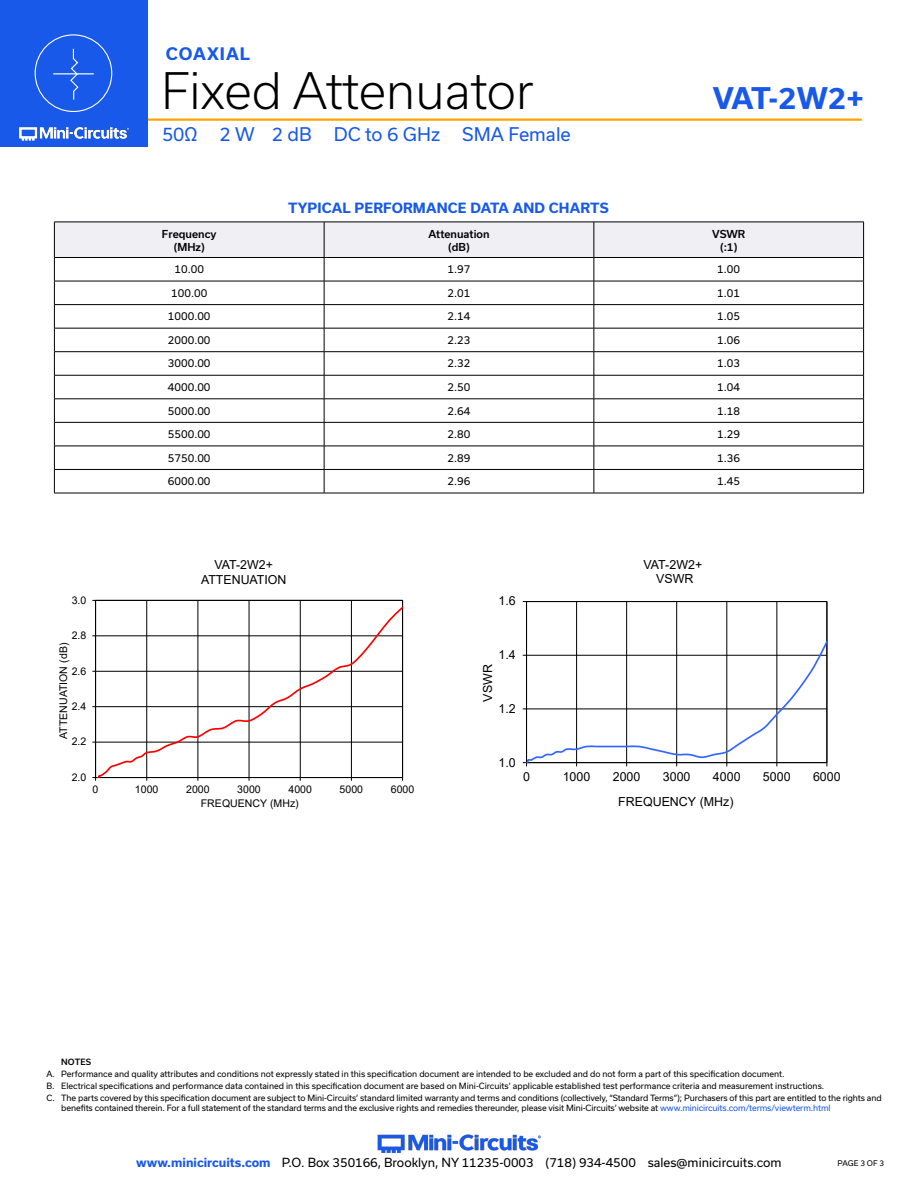
<style>
.page{position:relative;width:918px;height:1188px;background:#fff}
.page>*{position:absolute;margin:0;border:0;box-sizing:border-box;transform-origin:0 0}
.t1{font:300 48px "Usual";color:#000}
.t2{font:700 28.5px "Usual";letter-spacing:-.045em;color:#1859ea}
.t3{font:18px "Usual";color:#1859ea}
.t4{font:700 16.5px "Usual";letter-spacing:.065em;color:#1859ea}
.Blue_Headers{font:700 13.5px "Usual";letter-spacing:.015em;color:#1859ea}
.t5{font:12.45px/14.2px "Arial";color:#000;text-align:center}
.t6{font:12px "Usual";color:#000}
.Table_Body_Center{font:10.5px "Usual";color:#000}
.t7{font:10.5px "Arial";color:#000}
.Table_Header_Center{font:500 10.5px "Usual";color:#000}
.t8{font:8.25px/12.1px "Usual";letter-spacing:-.01em;color:#000}
.t9{font:500 8.25px "Usual";letter-spacing:.015em;color:#000}
.t10{font:7.5px "Usual";color:#000}
.s1{color:#1859ea}
.s2{font-weight:700;color:#1859ea}
</style>
<div class="page">
<img style="left:377px;top:1134px;width:164px;height:19px">
<hr style="left:129px;top:118px;width:733px;height:3px;background:#ffa300">
<div style="left:0;top:0;width:147px;height:147px;background:#1859ea"></div>
<img style="left:19px;top:126px;width:110px;height:15px">
<div style="left:35px;top:34px;width:77px;height:78px;border:1px solid #fff;border-radius:50%"></div>
<hr style="left:53px;top:73px;width:41px;height:1px;background:#fff">
<svg style="left:69px;top:48px;width:10px;height:52px"></svg>
<hr style="left:146px;top:600px;width:1px;height:178px;background:#000">
<hr style="left:198px;top:600px;width:1px;height:178px;background:#000">
<hr style="left:249px;top:600px;width:1px;height:178px;background:#000">
<hr style="left:300px;top:600px;width:1px;height:178px;background:#000">
<hr style="left:351px;top:600px;width:1px;height:178px;background:#000">
<hr style="left:95px;top:600px;width:1px;height:178px;background:#000">
<svg style="left:96px;top:605px;width:307px;height:173px"></svg>
<hr style="left:576px;top:602px;width:1px;height:161px;background:#000">
<hr style="left:626px;top:602px;width:1px;height:161px;background:#000">
<hr style="left:676px;top:602px;width:1px;height:161px;background:#000">
<hr style="left:727px;top:602px;width:1px;height:161px;background:#000">
<hr style="left:777px;top:602px;width:1px;height:161px;background:#000">
<hr style="left:827px;top:602px;width:1px;height:161px;background:#000">
<hr style="left:526px;top:602px;width:1px;height:161px;background:#000">
<svg style="left:523px;top:640px;width:305px;height:126px"></svg>
<svg style="left:54px;top:222px;width:810px;height:271px"></svg>
<hr style="left:54px;top:493px;width:270px;height:1px;background:#000">
<hr style="left:324px;top:493px;width:270px;height:1px;background:#000">
<hr style="left:594px;top:493px;width:270px;height:1px;background:#000">
<hr style="left:594px;top:222px;width:270px;height:1px;background:#000">
<hr style="left:594px;top:257px;width:270px;height:1px;background:#000">
<hr style="left:594px;top:222px;width:1px;height:35px;background:#000">
<hr style="left:863px;top:222px;width:1px;height:35px;background:#000">
<h3 class="t4" style="left:166px;top:45px;width:86px">COAXIAL</h3>
<h1 class="t1" style="left:161px;top:63px;width:374px">Fixed Attenuator</h1>
<h3 class="t3" style="left:162px;top:124px;width:410px">50Ω 2 W 2 dB DC to 6 GHz SMA Female</h3>
<p class="Table_Header_Center" style="left:162px;top:228px;width:56px">Frequency</p>
<p class="Table_Header_Center" style="left:174px;top:241px;width:33px">(MHz)</p>
<p class="Blue_Headers" style="left:288px;top:200px;width:322px">TYPICAL PERFORMANCE DATA AND CHARTS</p>
<p class="Table_Header_Center" style="left:428px;top:228px;width:63px">Attenuation</p>
<p class="Table_Header_Center" style="left:448px;top:241px;width:23px">(dB)</p>
<h2 class="t2" style="left:713px;top:82px;width:153px">VAT-2W2+</h2>
<p class="Table_Header_Center" style="left:712px;top:228px;width:35px">VSWR</p>
<p class="Table_Header_Center" style="left:720px;top:241px;width:19px">(:1)</p>
<p class="Table_Body_Center" style="left:175px;top:263px;width:31px">10.00</p>
<p class="Table_Body_Center" style="left:448px;top:263px;width:24px">1.97</p>
<p class="Table_Body_Center" style="left:717px;top:263px;width:24px">1.00</p>
<p class="Table_Body_Center" style="left:171px;top:287px;width:37px">100.00</p>
<p class="Table_Body_Center" style="left:448px;top:287px;width:24px">2.01</p>
<p class="Table_Body_Center" style="left:717px;top:287px;width:24px">1.01</p>
<p class="Table_Body_Center" style="left:168px;top:310px;width:44px">1000.00</p>
<p class="Table_Body_Center" style="left:448px;top:310px;width:24px">2.14</p>
<p class="Table_Body_Center" style="left:717px;top:310px;width:24px">1.05</p>
<p class="Table_Body_Center" style="left:168px;top:334px;width:44px">2000.00</p>
<p class="Table_Body_Center" style="left:448px;top:334px;width:24px">2.23</p>
<p class="Table_Body_Center" style="left:717px;top:334px;width:24px">1.06</p>
<p class="Table_Body_Center" style="left:168px;top:357px;width:44px">3000.00</p>
<p class="Table_Body_Center" style="left:448px;top:357px;width:24px">2.32</p>
<p class="Table_Body_Center" style="left:717px;top:357px;width:24px">1.03</p>
<p class="Table_Body_Center" style="left:168px;top:381px;width:44px">4000.00</p>
<p class="Table_Body_Center" style="left:448px;top:381px;width:24px">2.50</p>
<p class="Table_Body_Center" style="left:717px;top:381px;width:24px">1.04</p>
<p class="Table_Body_Center" style="left:168px;top:405px;width:44px">5000.00</p>
<p class="Table_Body_Center" style="left:448px;top:405px;width:24px">2.64</p>
<p class="Table_Body_Center" style="left:717px;top:405px;width:24px">1.18</p>
<p class="Table_Body_Center" style="left:168px;top:428px;width:44px">5500.00</p>
<p class="Table_Body_Center" style="left:448px;top:428px;width:24px">2.80</p>
<p class="Table_Body_Center" style="left:717px;top:428px;width:24px">1.29</p>
<p class="Table_Body_Center" style="left:168px;top:452px;width:44px">5750.00</p>
<p class="Table_Body_Center" style="left:448px;top:452px;width:24px">2.89</p>
<p class="Table_Body_Center" style="left:717px;top:452px;width:24px">1.36</p>
<p class="Table_Body_Center" style="left:168px;top:475px;width:44px">6000.00</p>
<p class="Table_Body_Center" style="left:448px;top:475px;width:24px">2.96</p>
<p class="Table_Body_Center" style="left:717px;top:475px;width:24px">1.45</p>
<p class="t7" style="left:72px;top:593px;width:16px">3.0</p>
<p class="t7" style="left:72px;top:628px;width:16px">2.8</p>
<p class="t7" style="left:56px;top:739px;width:97px;rotate:-90deg">ATTENUATION (dB)</p>
<p class="t7" style="left:72px;top:664px;width:16px">2.6</p>
<p class="t7" style="left:72px;top:699px;width:16px">2.4</p>
<p class="t7" style="left:72px;top:735px;width:16px">2.2</p>
<p class="t7" style="left:72px;top:770px;width:16px">2.0</p>
<p class="t5" style="left:201px;top:558px;width:87px">VAT-2W2+<br>ATTENUATION</p>
<p class="t7" style="left:93px;top:783px;width:7px">0</p>
<p class="t7" style="left:135px;top:783px;width:25px">1000</p>
<p class="t7" style="left:186px;top:783px;width:25px">2000</p>
<p class="t7" style="left:237px;top:783px;width:25px">3000</p>
<p class="t7" style="left:288px;top:783px;width:25px">4000</p>
<p class="t7" style="left:340px;top:783px;width:25px">5000</p>
<p class="t7" style="left:391px;top:783px;width:25px">6000</p>
<p class="t7" style="left:201px;top:796px;width:99px">FREQUENCY (MHz)</p>
<p class="t5" style="left:498px;top:594px;width:19px">1.6</p>
<p class="t5" style="left:498px;top:648px;width:19px">1.4</p>
<p class="t5" style="left:481px;top:702px;width:39px;rotate:-90deg">VSWR</p>
<p class="t5" style="left:498px;top:701px;width:19px">1.2</p>
<p class="t5" style="left:644px;top:557px;width:60px">VAT-2W2+<br>VSWR</p>
<p class="t5" style="left:498px;top:755px;width:19px">1.0</p>
<p class="t5" style="left:523px;top:770px;width:8px">0</p>
<p class="t5" style="left:563px;top:770px;width:29px">1000</p>
<p class="t5" style="left:613px;top:770px;width:29px">2000</p>
<p class="t5" style="left:663px;top:770px;width:29px">3000</p>
<p class="t5" style="left:713px;top:770px;width:29px">4000</p>
<p class="t5" style="left:763px;top:770px;width:29px">5000</p>
<p class="t5" style="left:813px;top:770px;width:29px">6000</p>
<p class="t5" style="left:618px;top:795px;width:117px">FREQUENCY (MHz)</p>
<p class="t9" style="left:61px;top:1057px;width:31px">NOTES</p>
<p class="t8" style="left:47px;top:1068px;width:837px">A. Performance and quality attributes and conditions not expressly stated in this specification document are intended to be excluded and do not form a part of this specification document.<br>B. Electrical specifications and performance data contained in this specification document are based on Mini-Circuits’ applicable established test performance criteria and measurement instructions.<br>C. The parts covered by this specification document are subject to Mini-Circuits’ standard limited warranty and terms and conditions (collectively, “Standard Terms”); Purchasers of this part are entitled to the rights and</p>
<p class="t8" style="left:61px;top:1102px;width:771px">benefits contained therein. For a full statement of the standard terms and the exclusive rights and remedies thereunder, please visit Mini-Circuits’ website at <span class="s1">www.minicircuits.com/terms/viewterm.html</span></p>
<h3 class="t6" style="left:136px;top:1156px;width:647px"><span class="s2">www.minicircuits.com</span> P.O. Box 350166, Brooklyn, NY 11235-0003 (718) 934-4500 sales@minicircuits.com</h3>
<p class="t10" style="left:838px;top:1159px;width:48px">PAGE 3 OF 3</p>
</div>
